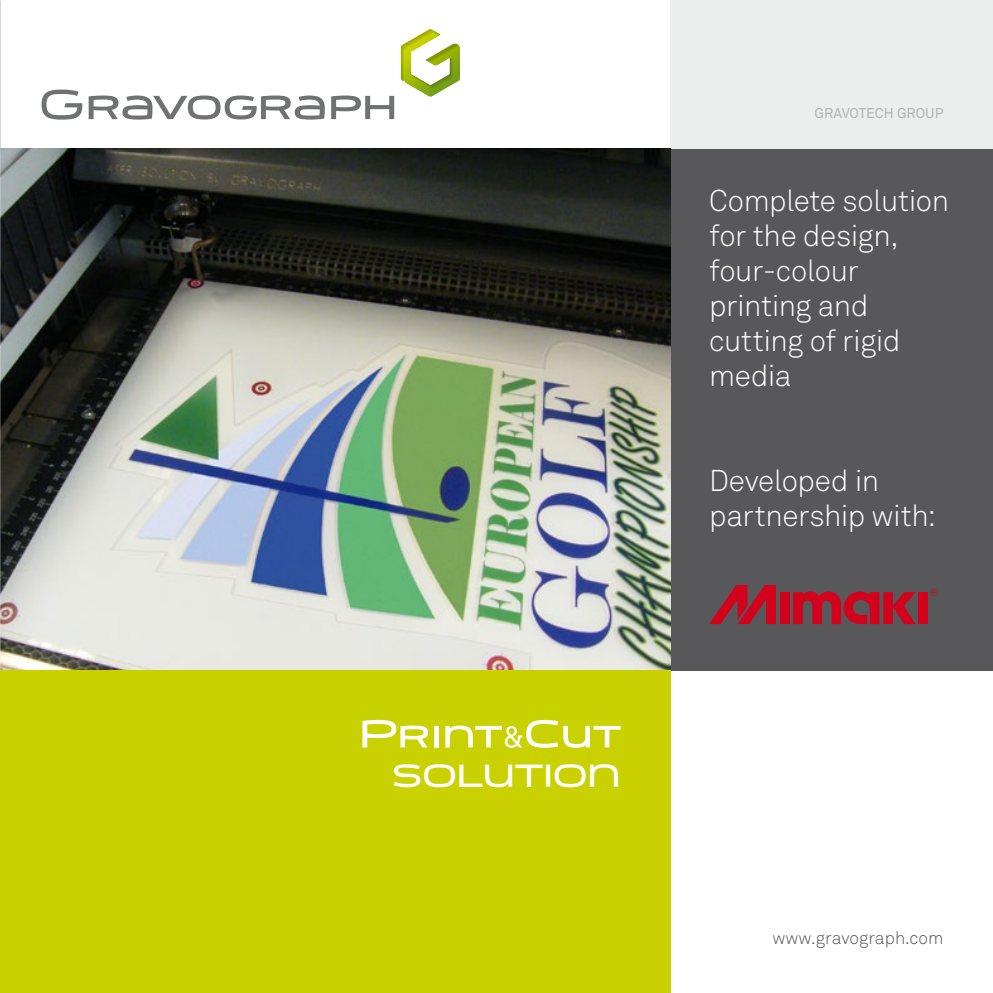
<style>
.page{position:relative;width:993px;height:993px;background:#fff}
.page>*{position:absolute;margin:0;border:0;box-sizing:border-box;transform-origin:0 0}
.t1{font:35px "Gravotech";color:#fff}
.t2{font:300 29.75px/35px "Akkurat Std";letter-spacing:-.015em;color:#fff}
.t3{font:300 17.5px "Akkurat Std";color:#58585a}
.t4{font:14px "Akkurat Std";color:#b1b3b4}
</style>
<div class="page">
<div style="left:670px;top:0;width:322px;height:149px;background:#eceded"></div>
<div style="left:670px;top:149px;width:322px;height:521px;background:#58585a"></div>
<img style="left:0;top:149px;width:670px;height:521px">
<div style="left:0;top:670px;width:670px;height:322px;background:#c9d200"></div>
<svg style="left:401px;top:29px;width:59px;height:67px"></svg>
<svg style="left:331px;top:95px;width:63px;height:24px"></svg>
<svg style="left:42px;top:90px;width:40px;height:30px"></svg>
<svg style="left:89px;top:95px;width:236px;height:24px"></svg>
<svg style="left:362px;top:719px;width:66px;height:28px"></svg>
<div style="left:433px;top:725px;width:5px;height:22px;background:#fff"></div>
<svg style="left:445px;top:719px;width:175px;height:28px"></svg>
<div style="left:918px;top:592px;width:9px;height:32px;background:#d4011c"></div>
<div style="left:779px;top:592px;width:10px;height:32px;background:#d4011c"></div>
<svg style="left:709px;top:585px;width:66px;height:39px"></svg>
<svg style="left:793px;top:591px;width:122px;height:33px"></svg>
<svg style="left:930px;top:588px;width:7px;height:7px"></svg>
<p class="t4" style="left:814px;top:105px;width:130px">GRAVOTECH GROUP</p>
<p class="t2" style="left:709px;top:183px;width:241px">Complete solution for the design, four-colour printing and cutting of rigid media</p>
<p class="t2" style="left:709px;top:463px;width:228px">Developed in partnership with:</p>
<p class="t1" style="left:391px;top:754px;width:230px">SOLUTION</p>
<p class="t3" style="left:772px;top:926px;width:172px">www.gravograph.com</p>
</div>
